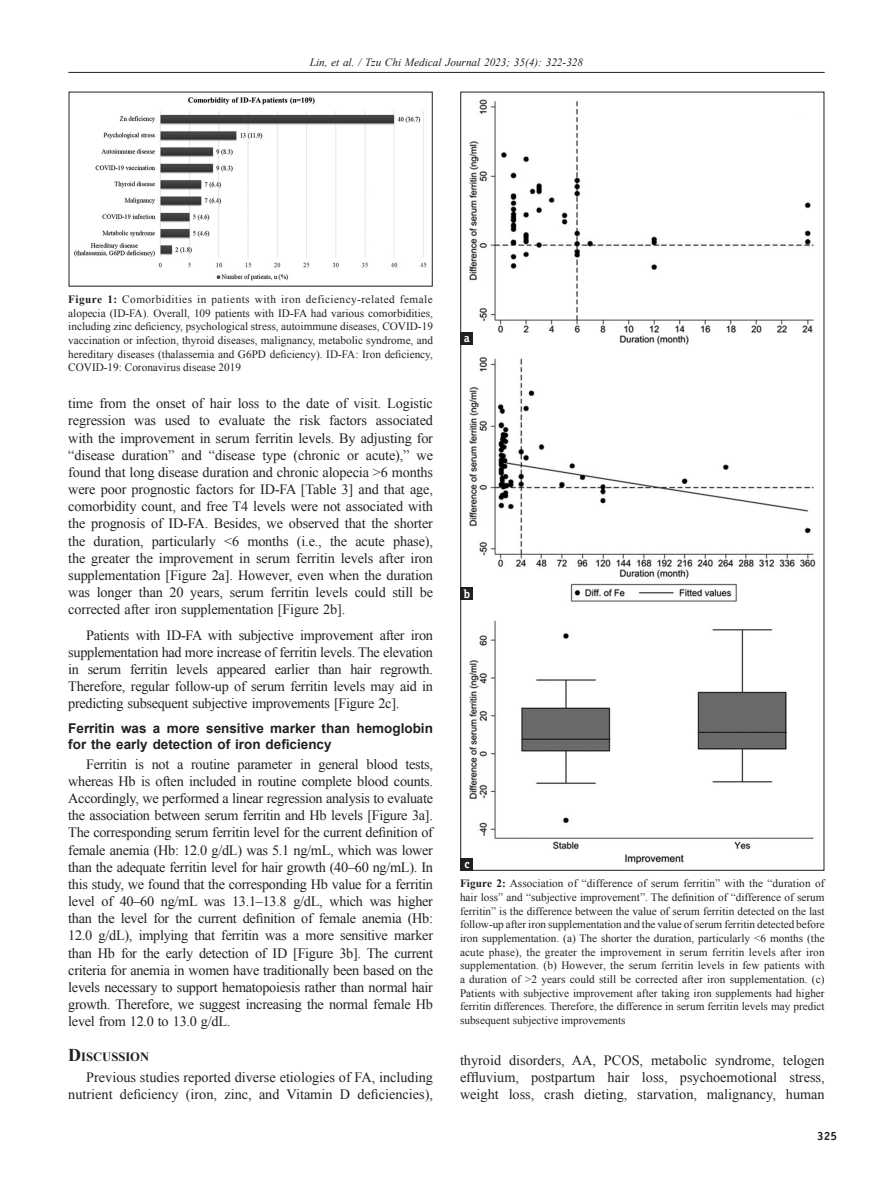
<style>
.page{position:relative;width:893px;height:1191px;background:#fff}
.page>*{position:absolute;margin:0;border:0;box-sizing:border-box;transform-origin:0 0}
.TX{font:14.25px/17.1px "Times New Roman";letter-spacing:-.01em;color:#231f20;text-align:justify}
.t1{font:700 13.5px/16.2px "Arial";color:#231f20}
.t2{font:700 12.6px "Times New Roman";color:#231f20}
.t3{font:700 12px "Officina Serif";color:#231f20}
.LABEL{font:700 12px "Officina Serif";color:#fff}
.FGC{font:11.25px/13.6px "Times New Roman";color:#231f20;text-align:justify}
.t4{font:italic 11.25px "Times New Roman";color:#231f20}
.s1{font-weight:700}
.s2{font-size:18px}
</style>
<div class="page">
<hr style="left:68px;top:72px;width:757px;height:1px;background:#231f20">
<img style="left:74px;top:97px;width:353px;height:184px">
<img style="left:462px;top:99px;width:354px;height:766px">
<div style="left:460px;top:857px;width:13px;height:13px;background:#231f20"></div>
<div style="left:460px;top:587px;width:13px;height:13px;background:#231f20"></div>
<div style="left:460px;top:332px;width:13px;height:12px;background:#231f20"></div>
<p class="t4" style="left:310px;top:55px;width:275px">Lin, et al. / Tzu Chi Medical Journal 2023; 35(4): 322‑328</p>
<p class="FGC" style="left:68px;top:292px;width:366px"><span class="s1">Figure 1:</span> Comorbidities in patients with iron deficiency-related female alopecia (ID‑FA). Overall, 109 patients with ID‑FA had various comorbidities, including zinc deficiency, psychological stress, autoimmune diseases, COVID‑19 vaccination or infection, thyroid diseases, malignancy, metabolic syndrome, and hereditary diseases (thalassemia and G6PD deficiency). ID‑FA: Iron deficiency, COVID‑19: Coronavirus disease 2019</p>
<p class="TX" style="left:68px;top:395px;width:366px">time from the onset of hair loss to the date of visit. Logistic regression was used to evaluate the risk factors associated with the improvement in serum ferritin levels. By adjusting for “disease duration” and “disease type (chronic or acute),” we found that long disease duration and chronic alopecia &gt;6 months were poor prognostic factors for ID‑FA [Table 3] and that age, comorbidity count, and free T4 levels were not associated with the prognosis of ID‑FA. Besides, we observed that the shorter the duration, particularly &lt;6 months (i.e., the acute phase), the greater the improvement in serum ferritin levels after iron supplementation [Figure 2a]. However, even when the duration was longer than 20 years, serum ferritin levels could still be corrected after iron supplementation [Figure 2b].</p>
<p class="TX" style="left:68px;top:626px;width:366px;text-indent:18px">Patients with ID‑FA with subjective improvement after iron supplementation had more increase of ferritin levels. The elevation in serum ferritin levels appeared earlier than hair regrowth.<br>Therefore, regular follow‑up of serum ferritin levels may aid in predicting subsequent subjective improvements [Figure 2c].</p>
<h2 class="t1" style="left:68px;top:720px;width:366px">Ferritin was a more sensitive marker than hemoglobin for the early detection of iron deficiency</h2>
<p class="TX" style="left:68px;top:755px;width:366px;text-indent:18px">Ferritin is not a routine parameter in general blood tests, whereas Hb is often included in routine complete blood counts.<br>Accordingly, we performed a linear regression analysis to evaluate the association between serum ferritin and Hb levels [Figure 3a].<br>The corresponding serum ferritin level for the current definition of female anemia (Hb: 12.0 g/dL) was 5.1 ng/mL, which was lower than the adequate ferritin level for hair growth (40–60 ng/mL). In this study, we found that the corresponding Hb value for a ferritin level of 40–60 ng/mL was 13.1–13.8 g/dL, which was higher than the level for the current definition of female anemia (Hb:<br>12.0 g/dL), implying that ferritin was a more sensitive marker than Hb for the early detection of ID [Figure 3b]. The current criteria for anemia in women have traditionally been based on the levels necessary to support hematopoiesis rather than normal hair growth. Therefore, we suggest increasing the normal female Hb level from 12.0 to 13.0 g/dL.</p>
<h1 class="t2" style="left:68px;top:1047px;width:82px"><span class="s2">D</span>ISCUSSION</h1>
<p class="TX" style="left:68px;top:1068px;width:366px;text-align:right">Previous studies reported diverse etiologies of FA, including nutrient deficiency (iron, zinc, and Vitamin D deficiencies),</p>
<p class="LABEL" style="left:464px;top:330px;width:7px">a</p>
<p class="LABEL" style="left:464px;top:587px;width:8px">b</p>
<p class="LABEL" style="left:464px;top:856px;width:7px">c</p>
<p class="FGC" style="left:460px;top:876px;width:366px"><span class="s1">Figure 2:</span> Association of “difference of serum ferritin” with the “duration of hair loss” and “subjective improvement”. The definition of “difference of serum ferritin” is the difference between the value of serum ferritin detected on the last follow‑up after iron supplementation and the value of serum ferritin detected before iron supplementation. (a) The shorter the duration, particularly &lt;6 months (the acute phase), the greater the improvement in serum ferritin levels after iron supplementation. (b) However, the serum ferritin levels in few patients with a duration of &gt;2 years could still be corrected after iron supplementation. (c)<br>Patients with subjective improvement after taking iron supplements had higher ferritin differences. Therefore, the difference in serum ferritin levels may predict subsequent subjective improvements</p>
<p class="TX" style="left:460px;top:1051px;width:366px">thyroid disorders, AA, PCOS, metabolic syndrome, telogen effluvium, postpartum hair loss, psychoemotional stress, weight loss, crash dieting, starvation, malignancy, human</p>
<p class="t3" style="left:817px;top:1128px;width:22px">325</p>
</div>
